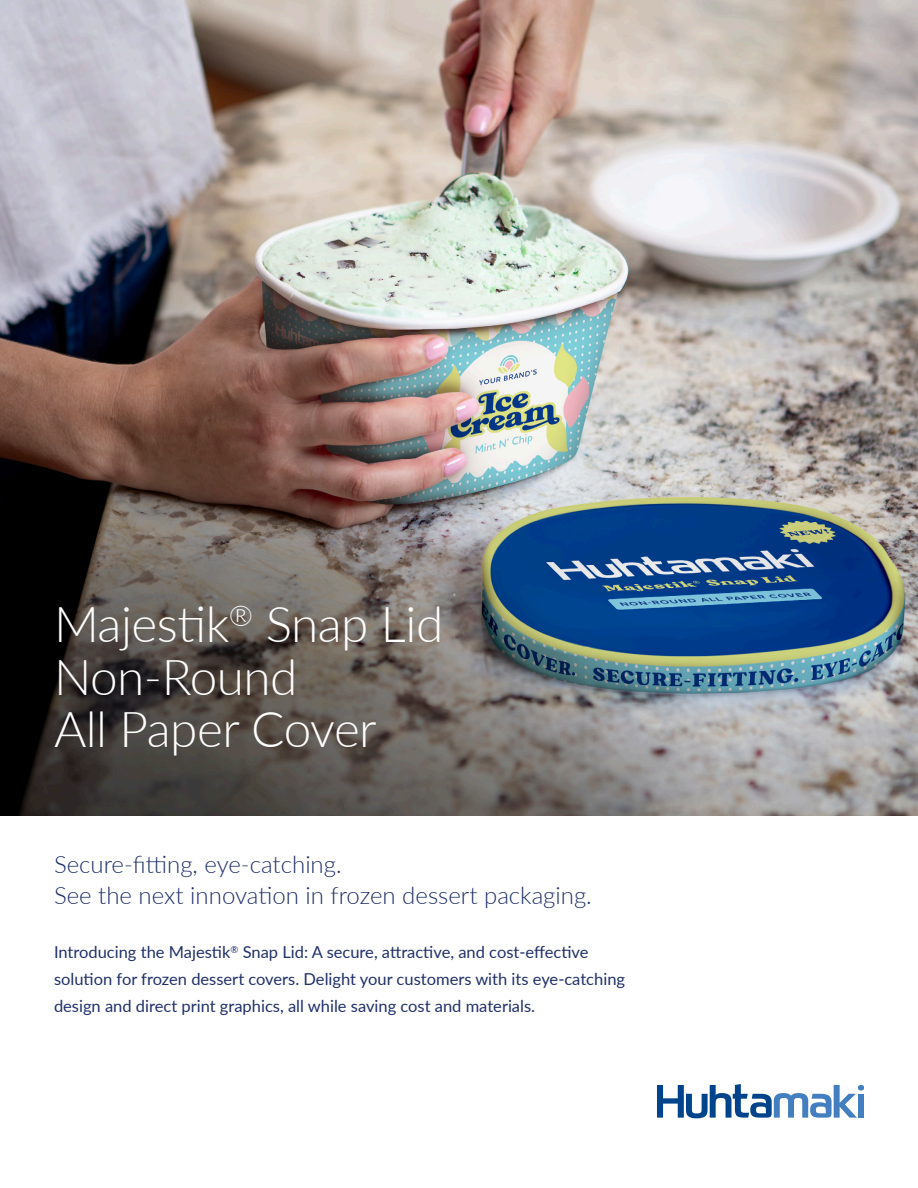
<style>
.page{position:relative;width:918px;height:1188px;background:#fff}
.page>*{position:absolute;margin:0;border:0;box-sizing:border-box;transform-origin:0 0}
.t1{font:300 49.5px "Lato";letter-spacing:-.01em;color:#fff}
.t2{font:300 24px "Lato";color:#20306a}
.t3{font:16.5px/27px "Lato";color:#20306a}
</style>
<div class="page">
<img style="left:0;top:0;width:918px;height:816px">
<svg style="left:657px;top:1084px;width:207px;height:34px"></svg>
<p class="t1" style="left:54px;top:590px;width:391px">Majestik<sup>®</sup> Snap Lid</p>
<p class="t1" style="left:54px;top:643px;width:245px">Non-Round</p>
<p class="t1" style="left:54px;top:695px;width:324px">All Paper Cover</p>
<p class="t2" style="left:54px;top:847px;width:289px">Secure-fitting, eye-catching.</p>
<p class="t2" style="left:54px;top:879px;width:539px">See the next innovation in frozen dessert packaging.</p>
<p class="t3" style="left:54px;top:938px;width:573px">Introducing the Majestik<sup>®</sup> Snap Lid: A secure, attractive, and cost-effective solution for frozen dessert covers. Delight your customers with its eye-catching design and direct print graphics, all while saving cost and materials.</p>
</div>
